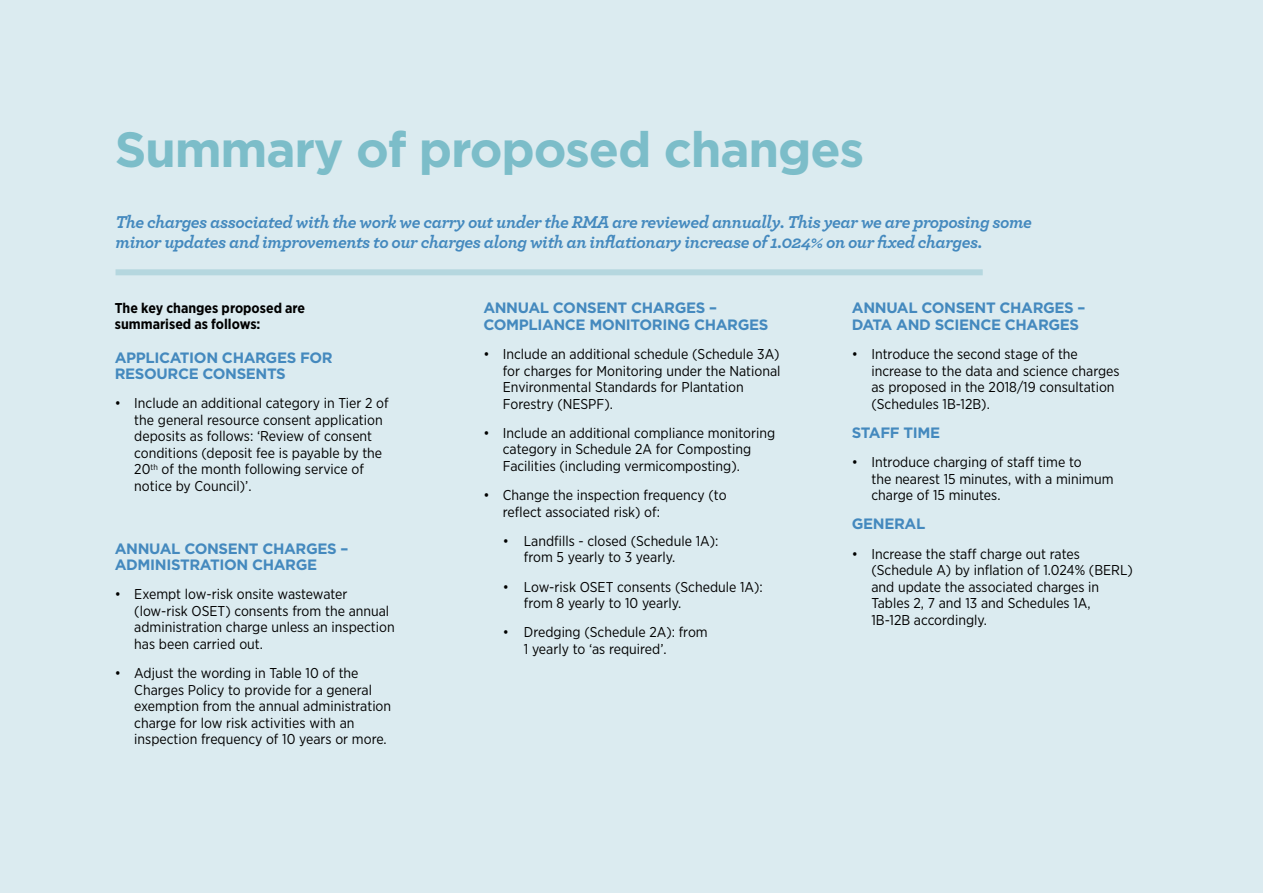
<style>
.page{position:relative;width:1263px;height:893px;background:#dbebf0}
.page>*{position:absolute;margin:0;border:0;box-sizing:border-box;transform-origin:0 0}
.t1{font:700 49.5px "Gotham";letter-spacing:-.025em;color:#7cbdc9}
.t2{font:italic 700 18px/20.2px "Archer";letter-spacing:-.025em;color:#4489be}
.t3{font:700 15px/16.5px "Gotham";letter-spacing:-.025em;color:#4489be}
.t4{font:14.25px/16.5px "Gotham Narrow";color:#000}
.t5{font:700 14.25px/16.5px "Gotham Narrow";color:#000}
</style>
<div class="page">
<div style="left:116px;top:269px;width:867px;height:6px;background:#b5d7df"></div>
<h1 class="t1" style="left:115px;top:117px;width:751px">Summary of proposed changes</h1>
<p class="t2" style="left:116px;top:210px;width:918px">The charges associated with the work we carry out under the RMA are reviewed annually. This year we are proposing some minor updates and improvements to our charges along with an inflationary increase of 1.024% on our fixed charges.</p>
<p class="t5" style="left:115px;top:299px;width:192px">The key changes proposed are summarised as follows:</p>
<p class="t3" style="left:115px;top:349px;width:219px">APPLICATION CHARGES FOR<br>RESOURCE CONSENTS</p>
<p class="t4" style="left:134px;top:395px;width:256px;text-indent:-19px">• Include an additional category in Tier 2 of the general resource consent application deposits as follows: ‘Review of consent conditions (deposit fee is payable by the 20<sup>th</sup> of the month following service of notice by Council)’.</p>
<p class="t3" style="left:115px;top:540px;width:235px">ANNUAL CONSENT CHARGES –<br>ADMINISTRATION CHARGE</p>
<p class="t4" style="left:134px;top:586px;width:262px;text-indent:-19px">• Exempt low-risk onsite wastewater (low-risk OSET) consents from the annual administration charge unless an inspection has been carried out.</p>
<p class="t4" style="left:134px;top:665px;width:258px;text-indent:-19px">• Adjust the wording in Table 10 of the Charges Policy to provide for a general exemption from the annual administration charge for low risk activities with an inspection frequency of 10 years or more.</p>
<p class="t3" style="left:483px;top:300px;width:286px">ANNUAL CONSENT CHARGES –<br>COMPLIANCE MONITORING CHARGES</p>
<p class="t4" style="left:503px;top:345px;width:279px;text-indent:-19px">• Include an additional schedule (Schedule 3A) for charges for Monitoring under the National Environmental Standards for Plantation Forestry (NESPF).</p>
<p class="t4" style="left:503px;top:424px;width:274px;text-indent:-19px">• Include an additional compliance monitoring category in Schedule 2A for Composting<br>Facilities (including vermicomposting).</p>
<p class="t4" style="left:503px;top:486px;width:225px;text-indent:-19px">• Change the inspection frequency (to reflect associated risk) of:</p>
<p class="t4" style="left:524px;top:532px;width:196px;text-indent:-21px">• Landfills - closed (Schedule 1A): from 5 yearly to 3 yearly.</p>
<p class="t4" style="left:524px;top:578px;width:240px;text-indent:-21px">• Low-risk OSET consents (Schedule 1A): from 8 yearly to 10 yearly.</p>
<p class="t4" style="left:524px;top:624px;width:185px;text-indent:-21px">• Dredging (Schedule 2A): from<br>1 yearly to ‘as required’.</p>
<p class="t3" style="left:852px;top:300px;width:235px">ANNUAL CONSENT CHARGES –<br>DATA AND SCIENCE CHARGES</p>
<p class="t4" style="left:871px;top:345px;width:250px;text-indent:-19px">• Introduce the second stage of the increase to the data and science charges as proposed in the 2018/19 consultation (Schedules 1B-12B).</p>
<p class="t3" style="left:852px;top:424px;width:90px">STAFF TIME</p>
<p class="t4" style="left:871px;top:453px;width:244px;text-indent:-19px">• Introduce charging of staff time to<br>the nearest 15 minutes, with a minimum charge of 15 minutes.</p>
<p class="t3" style="left:852px;top:516px;width:75px">GENERAL</p>
<p class="t4" style="left:871px;top:545px;width:263px;text-indent:-19px">• Increase the staff charge out rates (Schedule A) by inflation of 1.024% (BERL) and update the associated charges in Tables 2, 7 and 13 and Schedules 1A, 1B-12B accordingly.</p>
</div>
